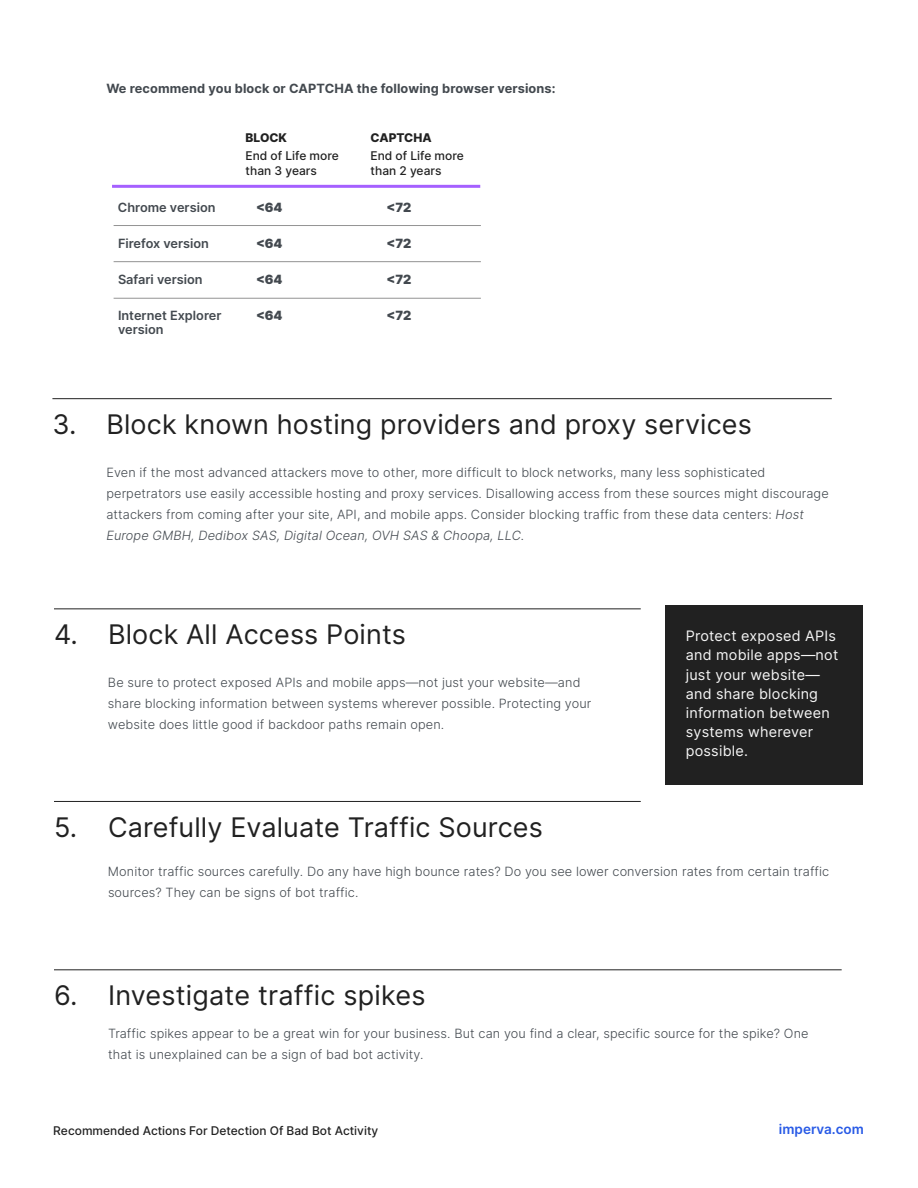
<style>
.page{position:relative;width:918px;height:1188px;background:#fff}
.page>*{position:absolute;margin:0;border:0;box-sizing:border-box;transform-origin:0 0}
.t1{font:27px "Inter";letter-spacing:.005em;color:#212121}
.t2{font:14.4px/19.2px "Inter";letter-spacing:.015em;color:#f5f5f5}
.t3{font:600 13.5px "Inter";color:#285ae6}
.t4{font:300 12.75px/21px "Inter";letter-spacing:.01em;color:#43494f}
.t5{font:600 12.75px "Inter";color:#43494f}
.t6{font:700 12.75px "Inter";letter-spacing:.01em;color:#43494f}
.t7{font:900 12.75px "Inter";color:#43494f}
.t8{font:500 12px/15px "Inter";color:#212121}
.t9{font:800 12px "Inter";color:#212121}
.s1{font-style:italic}
</style>
<div class="page">
<hr style="left:52px;top:398px;width:780px;height:1px;background:#212121">
<div style="left:665px;top:605px;width:198px;height:180px;background:#212121"></div>
<hr style="left:54px;top:608px;width:587px;height:1px;background:#212121">
<hr style="left:54px;top:801px;width:587px;height:1px;background:#212121">
<hr style="left:54px;top:969px;width:788px;height:1px;background:#212121">
<hr style="left:114px;top:225px;width:367px;height:1px;background:#939393">
<hr style="left:114px;top:261px;width:367px;height:1px;background:#939393">
<hr style="left:114px;top:298px;width:367px;height:1px;background:#939393">
<hr style="left:112px;top:185px;width:368px;height:3px;background:#a560ff">
<p class="t6" style="left:106px;top:79px;width:451px">We recommend you block or CAPTCHA the following browser versions:</p>
<p class="t9" style="left:246px;top:129px;width:43px">BLOCK</p>
<p class="t8" style="left:246px;top:148px;width:95px">End of Life more than 3 years</p>
<p class="t9" style="left:371px;top:129px;width:63px">CAPTCHA</p>
<p class="t8" style="left:371px;top:148px;width:95px">End of Life more than 2 years</p>
<p class="t5" style="left:118px;top:198px;width:99px">Chrome version</p>
<p class="t7" style="left:256px;top:198px;width:28px">&lt;64</p>
<p class="t7" style="left:387px;top:198px;width:26px">&lt;72</p>
<p class="t5" style="left:118px;top:234px;width:93px">Firefox version</p>
<p class="t7" style="left:256px;top:234px;width:28px">&lt;64</p>
<p class="t7" style="left:387px;top:234px;width:26px">&lt;72</p>
<p class="t5" style="left:118px;top:270px;width:86px">Safari version</p>
<p class="t7" style="left:256px;top:270px;width:28px">&lt;64</p>
<p class="t7" style="left:387px;top:270px;width:26px">&lt;72</p>
<p class="t5" style="left:118px;top:306px;width:105px">Internet Explorer</p>
<p class="t7" style="left:256px;top:306px;width:28px">&lt;64</p>
<p class="t7" style="left:387px;top:306px;width:26px">&lt;72</p>
<p class="t5" style="left:118px;top:320px;width:47px">version</p>
<h1 class="t1" style="left:52px;top:405px;width:701px">3. Block known hosting providers and proxy services</h1>
<p class="t4" style="left:106px;top:461px;width:724px">Even if the most advanced attackers move to other, more difficult to block networks, many less sophisticated perpetrators use easily accessible hosting and proxy services. Disallowing access from these sources might discourage attackers from coming after your site, API, and mobile apps. Consider blocking traffic from these data centers: <span class="s1">Host Europe GMBH, Dedibox SAS, Digital Ocean, OVH SAS &amp; Choopa, LLC.</span></p>
<h1 class="t1" style="left:54px;top:615px;width:353px">4. Block All Access Points</h1>
<p class="t4" style="left:108px;top:672px;width:485px">Be sure to protect exposed APIs and mobile apps—not just your website—and share blocking information between systems wherever possible. Protecting your website does little good if backdoor paths remain open.</p>
<p class="t2" style="left:686px;top:626px;width:154px">Protect exposed APIs and mobile apps—not just your website— and share blocking information between systems wherever possible.</p>
<h1 class="t1" style="left:54px;top:807px;width:490px">5. Carefully Evaluate Traffic Sources</h1>
<p class="t4" style="left:108px;top:861px;width:723px">Monitor traffic sources carefully. Do any have high bounce rates? Do you see lower conversion rates from certain traffic sources? They can be signs of bot traffic.</p>
<h1 class="t1" style="left:54px;top:976px;width:373px">6. Investigate traffic spikes</h1>
<p class="t4" style="left:108px;top:1023px;width:702px">Traffic spikes appear to be a great win for your business. But can you find a clear, specific source for the spike? One that is unexplained can be a sign of bad bot activity.</p>
<p class="t8" style="left:53px;top:1123px;width:327px">Recommended Actions For Detection Of Bad Bot Activity</p>
<p class="t3" style="left:779px;top:1119px;width:87px">imperva.com</p>
</div>
